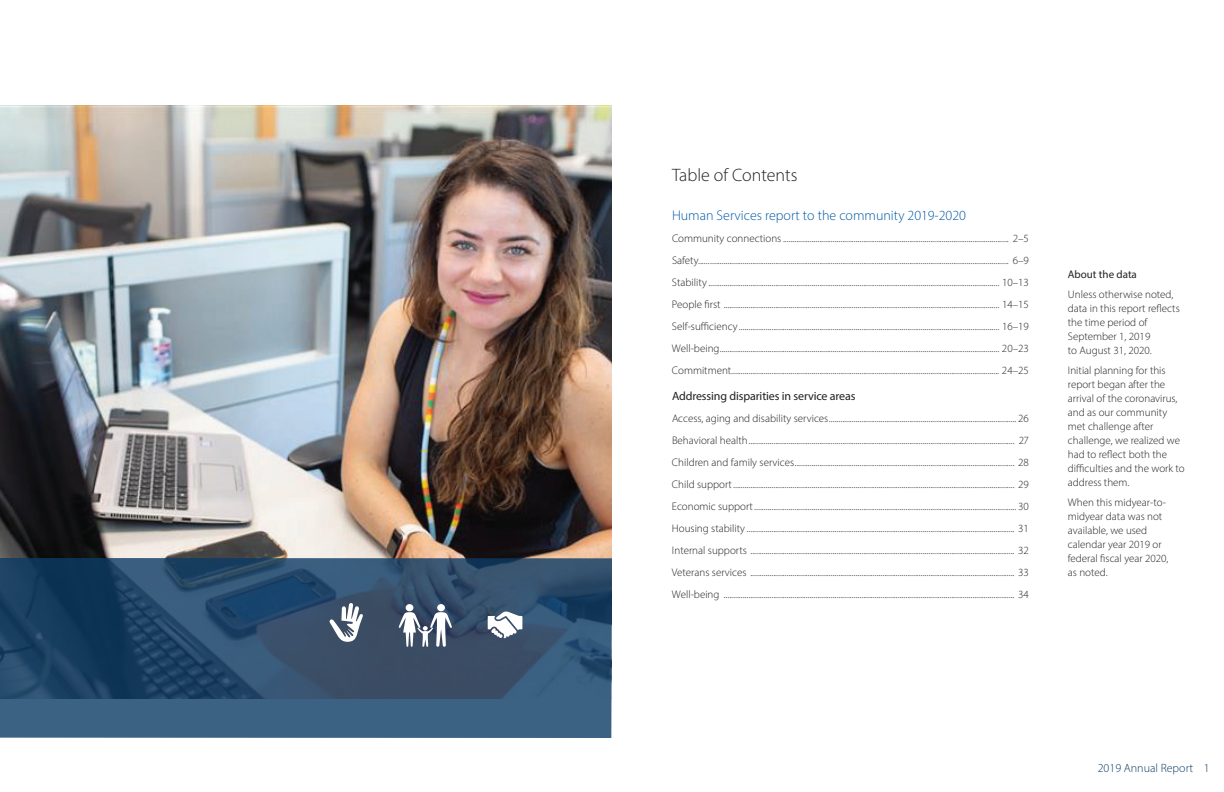
<style>
.page{position:relative;width:1224px;height:792px;background:#fff}
.page>*{position:absolute;margin:0;border:0;box-sizing:border-box;transform-origin:0 0}
.t1{font:300 18px "Myriad Pro";color:#231f20}
.t2{font:300 14px "Myriad Pro";color:#0158a6}
.t3{font:12px "Myriad Pro";letter-spacing:-.01em;color:#231f20}
.t4{font:300 12px "Myriad Pro";color:#0c3b65}
.t5{font:300 11px/14px "Myriad Pro";color:#231f20}
.t6{font:11px "Myriad Pro";color:#231f20}
</style>
<div class="page">
<img style="left:0;top:106px;width:612px;height:452px">
<svg style="left:0;top:558px;width:612px;height:180px;background:#2e4f6e"></svg>
<div style="left:406px;top:604px;width:7px;height:7px;background:#fff;border-radius:50%"></div>
<div style="left:437px;top:604px;width:8px;height:7px;background:#fff;border-radius:50%"></div>
<svg style="left:399px;top:612px;width:53px;height:35px"></svg>
<svg style="left:330px;top:603px;width:33px;height:39px"></svg>
<svg style="left:488px;top:611px;width:34px;height:27px"></svg>
<h1 class="t1" style="left:672px;top:165px;width:127px">Table of Contents</h1>
<p class="t2" style="left:672px;top:207px;width:296px">Human Services report to the community 2019-2020</p>
<p class="t5" style="left:672px;top:228px;width:359px;line-height:22px;text-align:justify">Community connections...................................................................................................................... 2–5<br>Safety.................................................................................................................................................................. 6–9<br>Stability ........................................................................................................................................................ 10–13<br>People first ................................................................................................................................................ 14–15<br>Self-sufficiency ........................................................................................................................................ 16–19<br>Well-being.................................................................................................................................................. 20–23<br>Commitment............................................................................................................................................ 24–25</p>
<p class="t3" style="left:672px;top:388px;width:185px">Addressing disparities in service areas</p>
<p class="t5" style="left:672px;top:407px;width:359px;line-height:22px;text-align:justify">Access, aging and disability services.................................................................................................. 26<br>Behavioral health........................................................................................................................................... 27<br>Children and family services................................................................................................................... 28<br>Child support................................................................................................................................................... 29<br>Economic support......................................................................................................................................... 30<br>Housing stability ............................................................................................................................................ 31<br>Internal supports .......................................................................................................................................... 32<br>Veterans services .......................................................................................................................................... 33<br>Well-being ........................................................................................................................................................ 34</p>
<p class="t6" style="left:1068px;top:268px;width:71px">About the data</p>
<p class="t5" style="left:1068px;top:287px;width:113px">Unless otherwise noted, data in this report reflects the time period of<br>September 1, 2019<br>to August 31, 2020.</p>
<p class="t5" style="left:1068px;top:363px;width:118px">Initial planning for this report began after the arrival of the coronavirus, and as our community met challenge after challenge, we realized we had to reflect both the difficulties and the work to address them.</p>
<p class="t5" style="left:1068px;top:496px;width:102px">When this midyear-to&shy;midyear data was not available, we used calendar year 2019 or federal fiscal year 2020, as noted.</p>
<p class="t4" style="left:1098px;top:761px;width:113px">2019 Annual Report 1</p>
</div>
